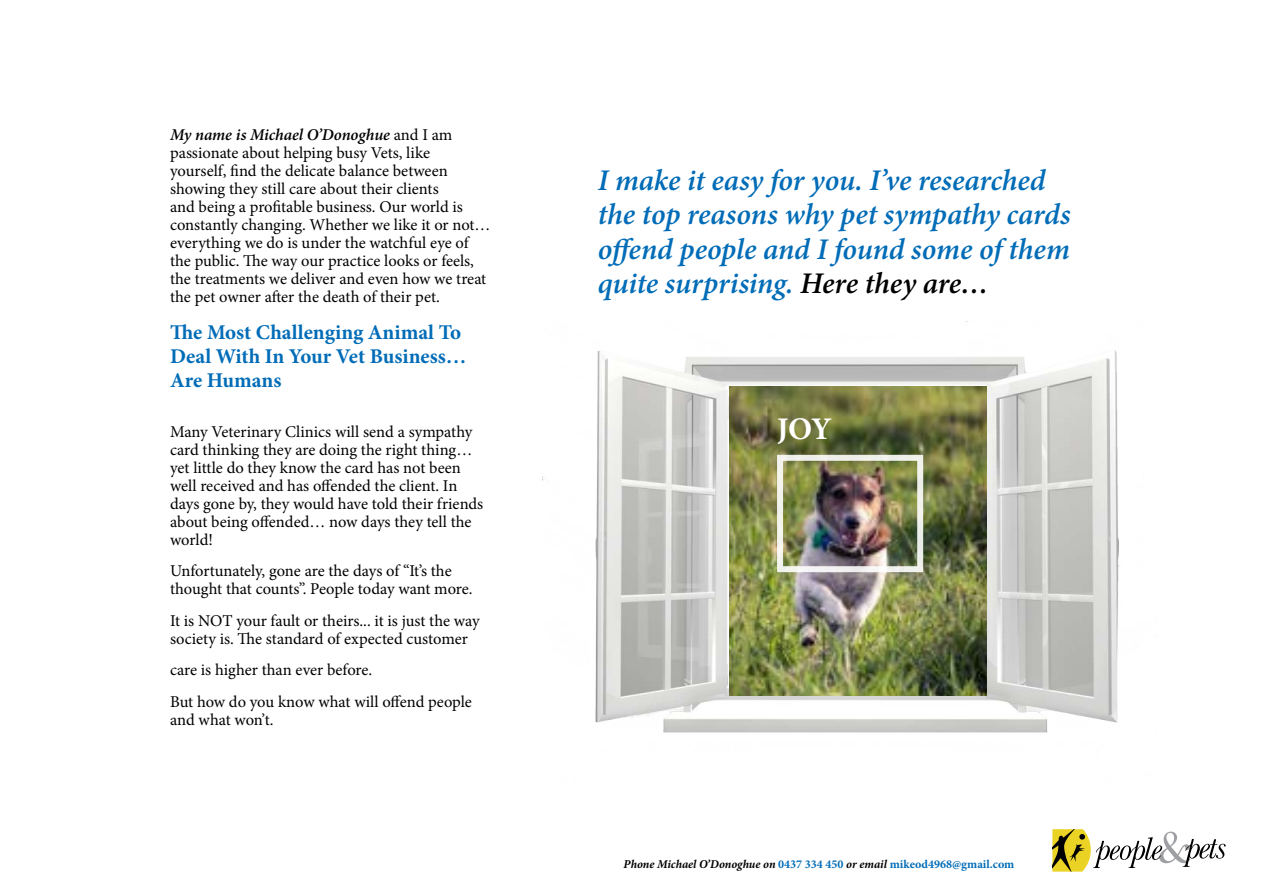
<style>
.page{position:relative;width:1263px;height:893px;background:#fff}
.page>*{position:absolute;margin:0;border:0;box-sizing:border-box;transform-origin:0 0}
.t1{font:700 31.5px "Minion Pro";color:#fff}
.t2{font:italic 600 30px/34.5px "Minion Pro";letter-spacing:-.005em;color:#006cb7}
.t3{font:700 21px/24px "Minion Pro";color:#006cb7}
.t4{font:16.5px/18px "Minion Pro";letter-spacing:-.005em;color:#000}
.t5{font:italic 700 12px "Minion Pro";letter-spacing:-.005em;color:#000}
.s1{font-weight:600;font-style:italic}
.s2{color:#000}
.s3{font-style:normal;color:#006cb7}
</style>
<div class="page">
<img style="left:542px;top:321px;width:577px;height:412px">
<img style="left:729px;top:386px;width:257px;height:310px">
<div style="left:777px;top:455px;width:146px;height:117px;border:6px solid #fff"></div>
<svg style="left:1052px;top:829px;width:174px;height:43px"></svg>
<p class="t4" style="left:170px;top:125px;width:322px"><span class="s1">My name is Michael O’Donoghue</span> and I am passionate about helping busy Vets, like<br>yourself, find the delicate balance between showing they still care about their clients<br>and being a profitable business. Our world is constantly changing. Whether we like it or not… everything we do is under the watchful eye of the public. The way our practice looks or feels, the treatments we deliver and even how we treat the pet owner after the death of their pet.</p>
<p class="t3" style="left:170px;top:320px;width:298px">The Most Challenging Animal To<br>Deal With In Your Vet Business…<br>Are Humans</p>
<p class="t4" style="left:170px;top:422px;width:315px">Many Veterinary Clinics will send a sympathy card thinking they are doing the right thing… yet little do they know the card has not been well received and has offended the client. In days gone by, they would have told their friends about being offended… now days they tell the world!</p>
<p class="t4" style="left:170px;top:562px;width:304px">Unfortunately, gone are the days of “It’s the thought that counts”. People today want more.</p>
<p class="t4" style="left:170px;top:611px;width:311px">It is NOT your fault or theirs... it is just the way society is. The standard of expected customer</p>
<p class="t4" style="left:170px;top:654px;width:303px;line-height:31.5px">care is higher than ever before.<br>But how do you know what will offend people</p>
<p class="t4" style="left:170px;top:710px;width:105px">and what won’t.</p>
<h2 class="t2" style="left:598px;top:163px;width:474px">I make it easy for you. I’ve researched the top reasons why pet sympathy cards offend people and I found some of them quite surprising. <span class="s2">Here they are…</span></h2>
<h1 class="t1" style="left:777px;top:407px;width:56px">JOY</h1>
<p class="t5" style="left:624px;top:855px;width:392px">Phone Michael O’Donoghue on <span class="s3">0437 334 450</span> or email <span class="s3">mikeod4968@gmail.com</span></p>
</div>
